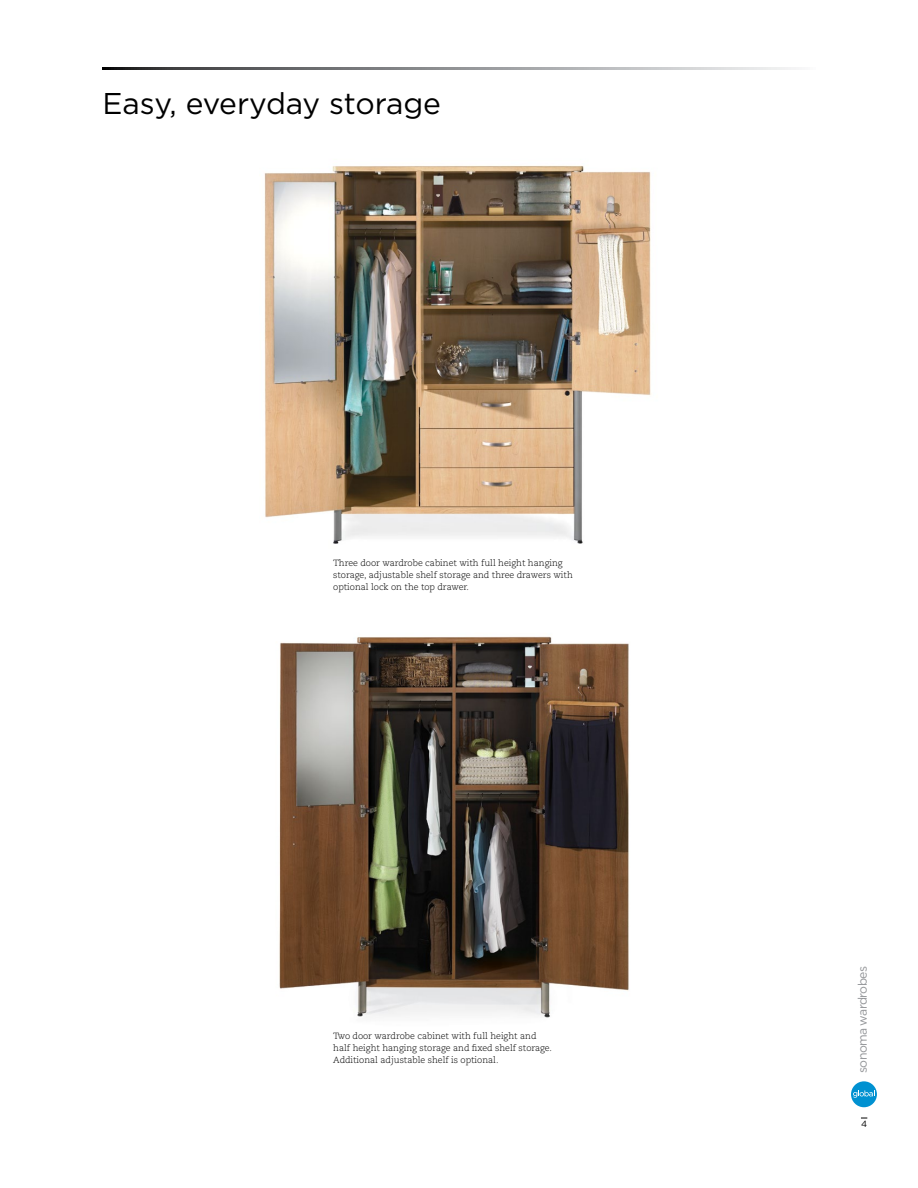
<style>
.page{position:relative;width:918px;height:1188px;background:#fff}
.page>*{position:absolute;margin:0;border:0;box-sizing:border-box;transform-origin:0 0}
.t1{font:30px "Gotham";letter-spacing:-.005em;color:#000}
.t2{font:12.3px "Gotham";letter-spacing:-.05em;color:#939598}
.t3{font:300 9px/12px "Caecilia LT Std";letter-spacing:-.005em;color:#000}
.t4{font:9px "Gotham";color:#000}
</style>
<div class="page">
<img style="left:279px;top:636px;width:350px;height:382px">
<img style="left:264px;top:165px;width:387px;height:379px">
<svg style="left:103px;top:68px;width:693px;height:1px"></svg>
<div style="left:851px;top:1081px;width:26px;height:26px;background:#0091d1;border-radius:50%"></div>
<svg style="left:853px;top:1090px;width:22px;height:8px"></svg>
<h1 class="t1" style="left:103px;top:84px;width:340px">Easy, everyday storage</h1>
<p class="t3" style="left:333px;top:557px;width:241px">Three door wardrobe cabinet with full height hanging storage, adjustable shelf storage and three drawers with optional lock on the top drawer.</p>
<p class="t3" style="left:333px;top:1030px;width:220px">Two door wardrobe cabinet with full height and half height hanging storage and fixed shelf storage.<br>Additional adjustable shelf is optional.</p>
<h2 class="t2" style="left:854px;top:1073px;width:108px;rotate:-90deg">sonoma wardrobes</h2>
<p class="t4" style="left:861px;top:1119px;width:8px">4</p>
</div>
